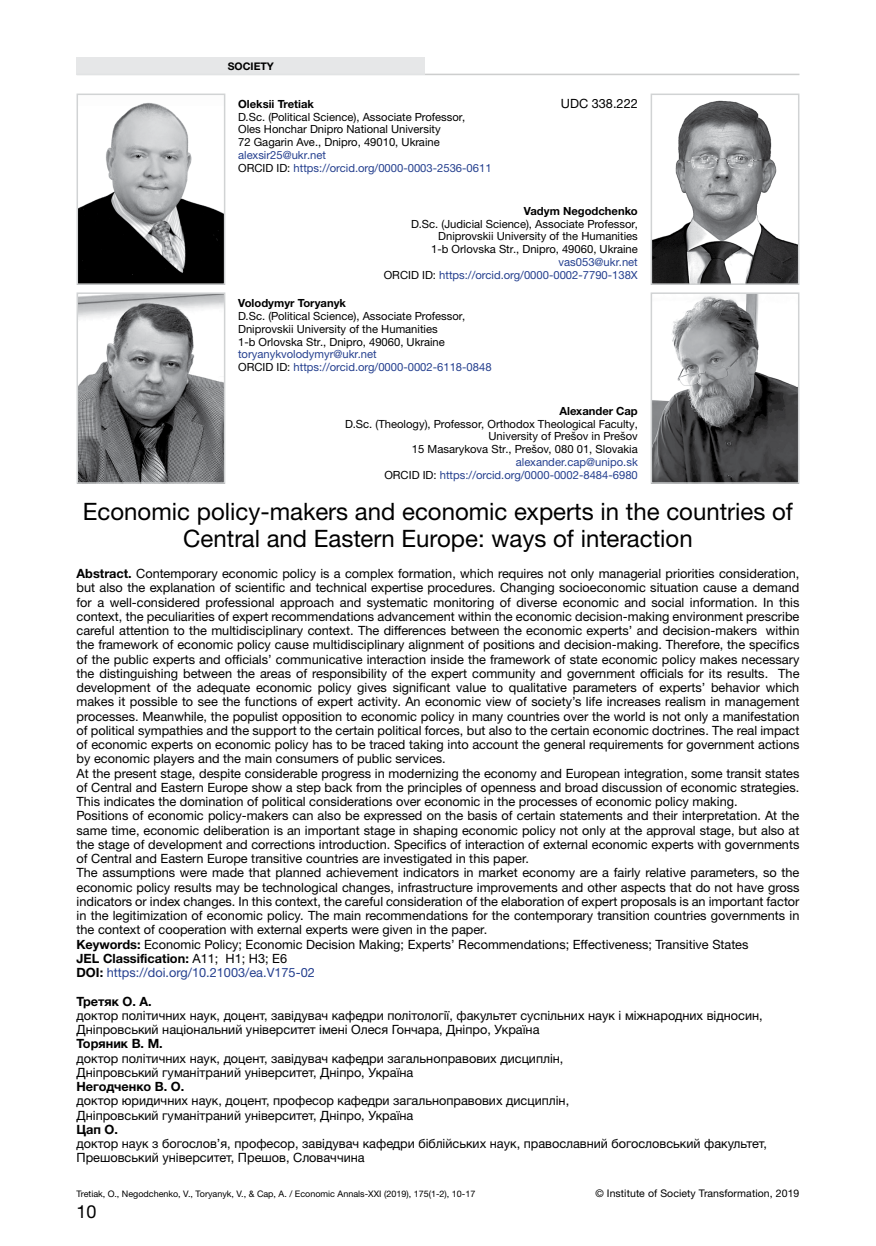
<style>
.page{position:relative;width:876px;height:1246px;background:#fff}
.page>*{position:absolute;margin:0;border:0;box-sizing:border-box;transform-origin:0 0}
.Заголовок_2016{font:24px/27px "Helvetica Neue LTW1 G";color:#000;text-align:center}
.Литература_англ_2016{font:18px "Helvetica Neue LTW1 G";color:#000}
.Анотация_англ_2016{font:12.75px/14.2px "Helvetica Neue LTW1 G";color:#000;text-align:justify}
.Анотация_англ_2016-2{font:700 12.75px "Helvetica Neue LTW1 G";color:#000}
.Анотация_англ_2016-3{font:12.75px "Helvetica Neue LTW1 G";color:#25408f}
.Посада_2016{font:11.25px "Helvetica Neue LTW1 G";color:#000}
.Посада_2016-2{font:11.25px "Helvetica Neue LTW1 G";color:#25408f}
.Посада_2016-3{font:700 11.25px "Helvetica Neue LTW1 G";color:#000}
.t1{font:10.5px "Helvetica Neue LTW1 G";letter-spacing:.01em;color:#000}
.t2{font:700 10.5px "Helvetica Neue LTW1 G";color:#000}
.Нижний_колонтитул{font:9px "Helvetica Neue LTW1 G";color:#000}
.s1{color:#000}
.s2{font-weight:700}
.s3{font-weight:400}
.s4{font-weight:700;color:#000}
</style>
<div class="page">
<div style="left:77px;top:57px;width:348px;height:17px;background:#e6e7e8"></div>
<hr style="left:77px;top:74px;width:722px;height:1px;background:#d1d3d4">
<img style="left:80px;top:102px;width:142px;height:180px">
<div style="left:77px;top:94px;width:148px;height:191px;border:2px solid #d1d3d4"></div>
<img style="left:80px;top:295px;width:142px;height:186px">
<div style="left:77px;top:292px;width:148px;height:192px;border:2px solid #d1d3d4"></div>
<img style="left:654px;top:100px;width:142px;height:182px">
<div style="left:651px;top:94px;width:148px;height:191px;border:2px solid #d1d3d4"></div>
<img style="left:654px;top:295px;width:142px;height:186px">
<div style="left:651px;top:292px;width:148px;height:192px;border:2px solid #d1d3d4"></div>
<p class="t2" style="left:228px;top:59px;width:48px">SOCIETY</p>
<p class="Посада_2016-3" style="left:238px;top:97px;width:77px">Oleksii Tretiak</p>
<p class="Посада_2016" style="left:238px;top:110px;width:229px">D.Sc. (Political Science), Associate Professor,</p>
<p class="Посада_2016" style="left:238px;top:122px;width:204px">Oles Honchar Dnipro National University</p>
<p class="Посада_2016" style="left:238px;top:135px;width:203px">72 Gagarin Ave., Dnipro, 49010, Ukraine</p>
<p class="Посада_2016-2" style="left:238px;top:148px;width:89px">alexsir25@ukr.net</p>
<p class="Посада_2016-2" style="left:238px;top:161px;width:255px"><span class="s1">ORCID ID:</span> https://orcid.org/0000-0003-2536-0611</p>
<p class="Анотация_англ_2016" style="left:561px;top:96px;width:79px">UDC 338.222</p>
<p class="Посада_2016-3" style="left:524px;top:204px;width:115px">Vadym Negodchenko</p>
<p class="Посада_2016" style="left:411px;top:217px;width:228px">D.Sc. (Judicial Science), Associate Professor,</p>
<p class="Посада_2016" style="left:438px;top:229px;width:201px">Dniprovskii University of the Humanities</p>
<p class="Посада_2016" style="left:431px;top:242px;width:208px">1-b Orlovska Str., Dnipro, 49060, Ukraine</p>
<p class="Посада_2016-2" style="left:558px;top:255px;width:81px">vas053@ukr.net</p>
<p class="Посада_2016-2" style="left:384px;top:268px;width:256px"><span class="s1">ORCID ID:</span> https://orcid.org/0000-0002-7790-138X</p>
<p class="Посада_2016-3" style="left:238px;top:296px;width:109px">Volodymyr Toryanyk</p>
<p class="Посада_2016" style="left:238px;top:309px;width:229px">D.Sc. (Political Science), Associate Professor,</p>
<p class="Посада_2016" style="left:238px;top:322px;width:201px">Dniprovskii University of the Humanities</p>
<p class="Посада_2016" style="left:238px;top:335px;width:208px">1-b Orlovska Str., Dnipro, 49060, Ukraine</p>
<p class="Посада_2016-2" style="left:238px;top:347px;width:140px">toryanykvolodymyr@ukr.net</p>
<p class="Посада_2016-2" style="left:238px;top:360px;width:255px"><span class="s1">ORCID ID:</span> https://orcid.org/0000-0002-6118-0848</p>
<p class="Посада_2016-3" style="left:559px;top:404px;width:80px">Alexander Cap</p>
<p class="Посада_2016" style="left:345px;top:417px;width:294px">D.Sc. (Theology), Professor, Orthodox Theological Faculty,</p>
<p class="Посада_2016" style="left:488px;top:429px;width:151px">University of Prešov in Prešov</p>
<p class="Посада_2016" style="left:412px;top:442px;width:227px">15 Masarykova Str., Prešov, 080 01, Slovakia</p>
<p class="Посада_2016-2" style="left:516px;top:455px;width:124px">alexander.cap@unipo.sk</p>
<p class="Посада_2016-2" style="left:384px;top:468px;width:255px"><span class="s1">ORCID ID:</span> https://orcid.org/0000-0002-8484-6980</p>
<p class="Заголовок_2016" style="left:83px;top:497px;width:711px">Economic policy-makers and economic experts in the countries of<br>Central and Eastern Europe: ways of interaction</p>
<p class="Анотация_англ_2016" style="left:77px;top:566px;width:724px"><span class="s2">Abstract.</span> Contemporary economic policy is a complex formation, which requires not only managerial priorities consideration, but also the explanation of scientific and technical expertise procedures. Changing socioeconomic situation cause a demand for a well-considered professional approach and systematic monitoring of diverse economic and social information. In this context, the peculiarities of expert recommendations advancement within the economic decision-making environment prescribe careful attention to the multidisciplinary context. The differences between the economic experts’ and decision-makers within the framework of economic policy cause multidisciplinary alignment of positions and decision-making. Therefore, the specifics of the public experts and officials’ communicative interaction inside the framework of state economic policy makes necessary the distinguishing between the areas of responsibility of the expert community and government officials for its results. The development of the adequate economic policy gives significant value to qualitative parameters of experts’ behavior which makes it possible to see the functions of expert activity. An economic view of society’s life increases realism in management processes. Meanwhile, the populist opposition to economic policy in many countries over the world is not only a manifestation of political sympathies and the support to the certain political forces, but also to the certain economic doctrines. The real impact of economic experts on economic policy has to be traced taking into account the general requirements for government actions by economic players and the main consumers of public services.</p>
<p class="Анотация_англ_2016" style="left:77px;top:766px;width:724px">At the present stage, despite considerable progress in modernizing the economy and European integration, some transit states of Central and Eastern Europe show a step back from the principles of openness and broad discussion of economic strategies.<br>This indicates the domination of political considerations over economic in the processes of economic policy making.</p>
<p class="Анотация_англ_2016" style="left:77px;top:809px;width:724px">Positions of economic policy-makers can also be expressed on the basis of certain statements and their interpretation. At the same time, economic deliberation is an important stage in shaping economic policy not only at the approval stage, but also at the stage of development and corrections introduction. Specifics of interaction of external economic experts with governments of Central and Eastern Europe transitive countries are investigated in this paper.</p>
<p class="Анотация_англ_2016" style="left:77px;top:866px;width:724px">The assumptions were made that planned achievement indicators in market economy are a fairly relative parameters, so the economic policy results may be technological changes, infrastructure improvements and other aspects that do not have gross indicators or index changes. In this context, the careful consideration of the elaboration of expert proposals is an important factor in the legitimization of economic policy. The main recommendations for the contemporary transition countries governments in the context of cooperation with external experts were given in the paper.</p>
<p class="Анотация_англ_2016" style="left:77px;top:937px;width:673px"><span class="s2">Keywords:</span> Economic Policy; Economic Decision Making; Experts’ Recommendations; Effectiveness; Transitive States</p>
<p class="Анотация_англ_2016-2" style="left:77px;top:950px;width:212px">JEL Classіfіcatіon: <span class="s3">A11; H1; H3; E6</span></p>
<p class="Анотация_англ_2016-3" style="left:77px;top:965px;width:240px"><span class="s4">DOI:</span> https://doi.org/10.21003/ea.V175-02</p>
<p class="Анотация_англ_2016-2" style="left:77px;top:993px;width:77px">Третяк О. А.</p>
<p class="Анотация_англ_2016" style="left:77px;top:1008px;width:688px">доктор політичних наук, доцент, завідувач кафедри політології, факультет суспільних наук і міжнародних відносин,</p>
<p class="Анотация_англ_2016" style="left:77px;top:1022px;width:464px">Дніпровський національний університет імені Олеся Гончара, Дніпро, Україна</p>
<p class="Анотация_англ_2016-2" style="left:77px;top:1036px;width:88px">Торяник В. М.</p>
<p class="Анотация_англ_2016" style="left:77px;top:1051px;width:488px">доктор політичних наук, доцент, завідувач кафедри загальноправових дисциплін,</p>
<p class="Анотация_англ_2016" style="left:77px;top:1065px;width:338px">Дніпровський гуманітраний університет, Дніпро, Україна</p>
<p class="Анотация_англ_2016-2" style="left:77px;top:1079px;width:109px">Негодченко В. О.</p>
<p class="Анотация_англ_2016" style="left:77px;top:1094px;width:494px">доктор юридичних наук, доцент, професор кафедри загальноправових дисциплін,</p>
<p class="Анотация_англ_2016" style="left:77px;top:1108px;width:338px">Дніпровський гуманітраний університет, Дніпро, Україна</p>
<p class="Анотация_англ_2016-2" style="left:77px;top:1121px;width:43px">Цап О.</p>
<p class="Анотация_англ_2016" style="left:77px;top:1136px;width:692px">доктор наук з богослов’я, професор, завідувач кафедри біблійських наук, православний богословський факультет,</p>
<p class="Анотация_англ_2016" style="left:77px;top:1151px;width:290px">Прешовський університет, Прешов, Словаччина</p>
<p class="Нижний_колонтитул" style="left:77px;top:1188px;width:400px">Tretiak, O., Negodchenko, V., Toryanyk, V., &amp; Cap, A. / Economic Annals-XXI (2019), 175(1-2), 10-17</p>
<p class="t1" style="left:595px;top:1187px;width:206px">© Institute of Society Transformation, 2019</p>
<p class="Литература_англ_2016" style="left:77px;top:1200px;width:22px">10</p>
</div>
